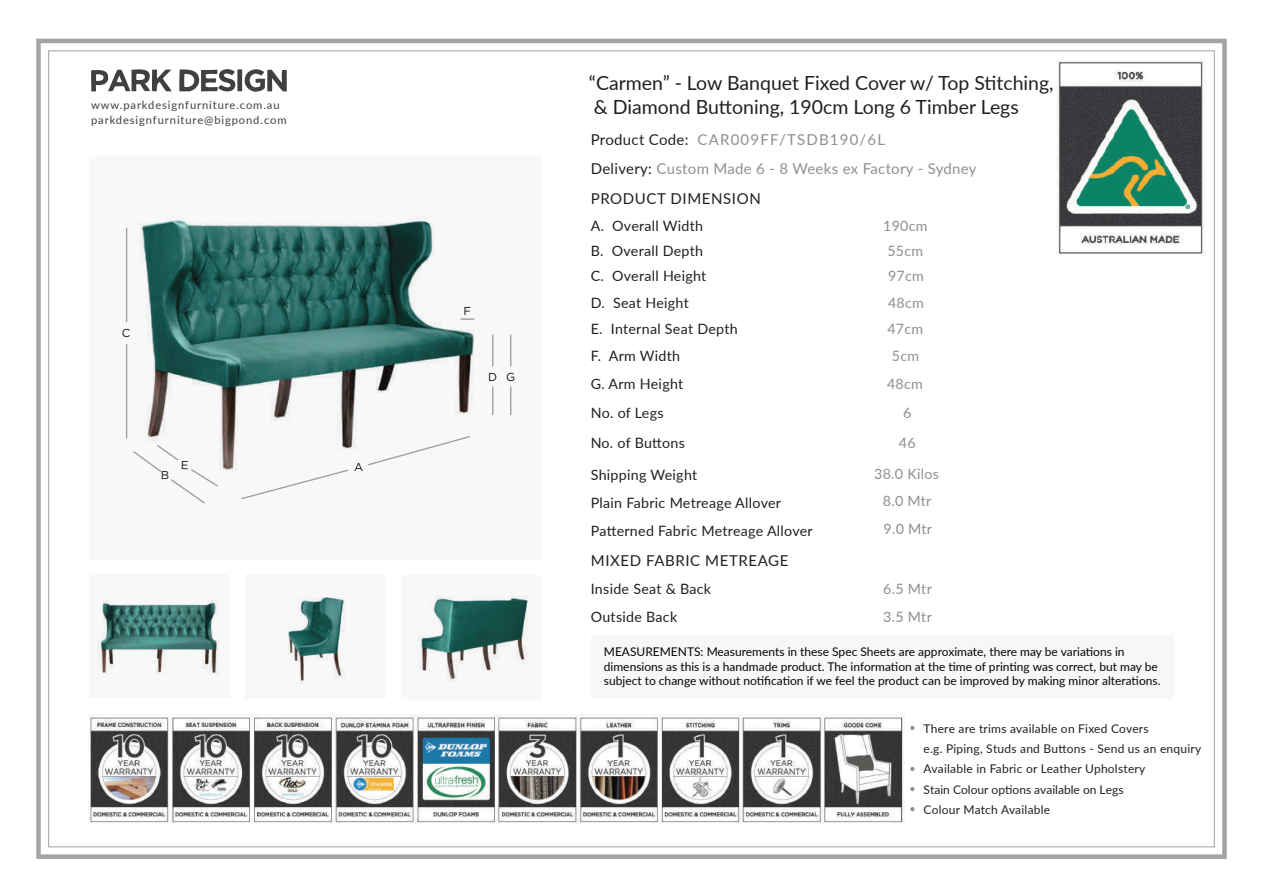
<style>
.page{position:relative;width:1263px;height:893px;background:#fff}
.page>*{position:absolute;margin:0;border:0;box-sizing:border-box;transform-origin:0 0}
.t1{font:19.5px/24px "Lato";color:#231f20}
.t2{font:15px "Lato";letter-spacing:.02em;color:#8f8f8f}
.t3{font:15px "Lato";letter-spacing:.04em;color:#231f20}
.t4{font:15px "Lato";letter-spacing:.08em;color:#8f8f8f}
.t5{font:14.25px/25.8px "Lato";letter-spacing:.02em;color:#231f20}
.t6{font:14.25px/26.4px "Lato";letter-spacing:.02em;color:#8f8f8f;text-align:justify}
.t7{font:12px/14.4px "Lato";color:#040503}
.t8{font:12px/20.4px "Lato";letter-spacing:.02em;color:#231f20}
.t9{font:11.55px "Gotham";color:#050504}
.t10{font:11.1px/15.1px "Lato";letter-spacing:.08em;color:#404041}
.s1{color:#231f20}
</style>
<div class="page">
<div style="left:591px;top:636px;width:582px;height:63px;background:#f7f7f7"></div>
<svg style="left:91px;top:69px;width:81px;height:22px"></svg>
<svg style="left:179px;top:69px;width:108px;height:23px"></svg>
<div style="left:36px;top:39px;width:1191px;height:820px;border:5px solid #a5a4a4"></div>
<img style="left:89px;top:714px;width:816px;height:110px">
<svg style="left:910px;top:726px;width:4px;height:4px"></svg>
<svg style="left:910px;top:767px;width:4px;height:4px"></svg>
<svg style="left:910px;top:787px;width:4px;height:4px"></svg>
<svg style="left:910px;top:807px;width:4px;height:4px"></svg>
<img style="left:1057px;top:59px;width:148px;height:196px">
<svg style="left:125px;top:215px;width:387px;height:285px;fill:#f5f6f5"></svg>
<svg style="left:97px;top:599px;width:122px;height:76px"></svg>
<svg style="left:287px;top:597px;width:59px;height:87px"></svg>
<svg style="left:417px;top:595px;width:111px;height:87px"></svg>
<svg style="left:132px;top:444px;width:87px;height:60px"></svg>
<p class="t10" style="left:91px;top:97px;width:197px">www.parkdesignfurniture.com.au parkdesignfurniture@bigpond.com</p>
<p class="t9" style="left:122px;top:325px;width:10px">C</p>
<p class="t9" style="left:354px;top:460px;width:11px">A</p>
<p class="t9" style="left:463px;top:303px;width:9px">F</p>
<p class="t9" style="left:488px;top:369px;width:28px">D G</p>
<h1 class="t1" style="left:589px;top:70px;width:466px">“Carmen” - Low Banquet Fixed Cover w/ Top Stitching, &amp; Diamond Buttoning, 190cm Long 6 Timber Legs</h1>
<p class="t4" style="left:591px;top:129px;width:296px"><span class="s1">Product Code:</span> CAR009FF/TSDB190/6L</p>
<p class="t2" style="left:591px;top:158px;width:387px"><span class="s1">Delivery:</span> Custom Made 6 - 8 Weeks ex Factory - Sydney</p>
<p class="t3" style="left:591px;top:188px;width:171px">PRODUCT DIMENSION</p>
<p class="t5" style="left:591px;top:212px;width:148px">A. Overall Width<br>B. Overall Depth<br>C. Overall Height<br>D. Seat Height<br>E. Internal Seat Depth</p>
<p class="t5" style="left:591px;top:341px;width:94px;line-height:28.3px">F. Arm Width<br>G. Arm Height<br>No. of Legs</p>
<p class="t6" style="left:883px;top:212px;width:46px">190cm</p>
<p class="t6" style="left:887px;top:262px;width:38px">97cm 48cm 47cm</p>
<p class="t6" style="left:887px;top:237px;width:37px">55cm</p>
<p class="t6" style="left:887px;top:341px;width:37px;line-height:27.9px;text-align:center">5cm<br>48cm</p>
<p class="t6" style="left:903px;top:399px;width:10px">6</p>
<p class="t5" style="left:591px;top:429px;width:96px">No. of Buttons</p>
<p class="t6" style="left:899px;top:429px;width:18px">46</p>
<p class="t5" style="left:591px;top:460px;width:224px;line-height:27.9px">Shipping Weight<br>Plain Fabric Metreage Allover<br>Patterned Fabric Metreage Allover</p>
<p class="t6" style="left:874px;top:460px;width:66px">38.0 Kilos</p>
<p class="t6" style="left:883px;top:486px;width:50px">8.0 Mtr</p>
<p class="t6" style="left:883px;top:515px;width:50px">9.0 Mtr</p>
<p class="t3" style="left:591px;top:549px;width:199px">MIXED FABRIC METREAGE</p>
<p class="t5" style="left:591px;top:574px;width:122px;line-height:27.9px">Inside Seat &amp; Back<br>Outside Back</p>
<p class="t6" style="left:883px;top:575px;width:50px">6.5 Mtr</p>
<p class="t6" style="left:883px;top:603px;width:50px">3.5 Mtr</p>
<p class="t7" style="left:604px;top:644px;width:558px">MEASUREMENTS: Measurements in these Spec Sheets are approximate, there may be variations in dimensions as this is a handmade product. The information at the time of printing was correct, but may be subject to change without notification if we feel the product can be improved by making minor alterations.</p>
<p class="t8" style="left:923px;top:717px;width:279px">There are trims available on Fixed Covers<br>e.g. Piping, Studs and Buttons - Send us an enquiry Available in Fabric or Leather Upholstery<br>Stain Colour options available on Legs<br>Colour Match Available</p>
</div>
